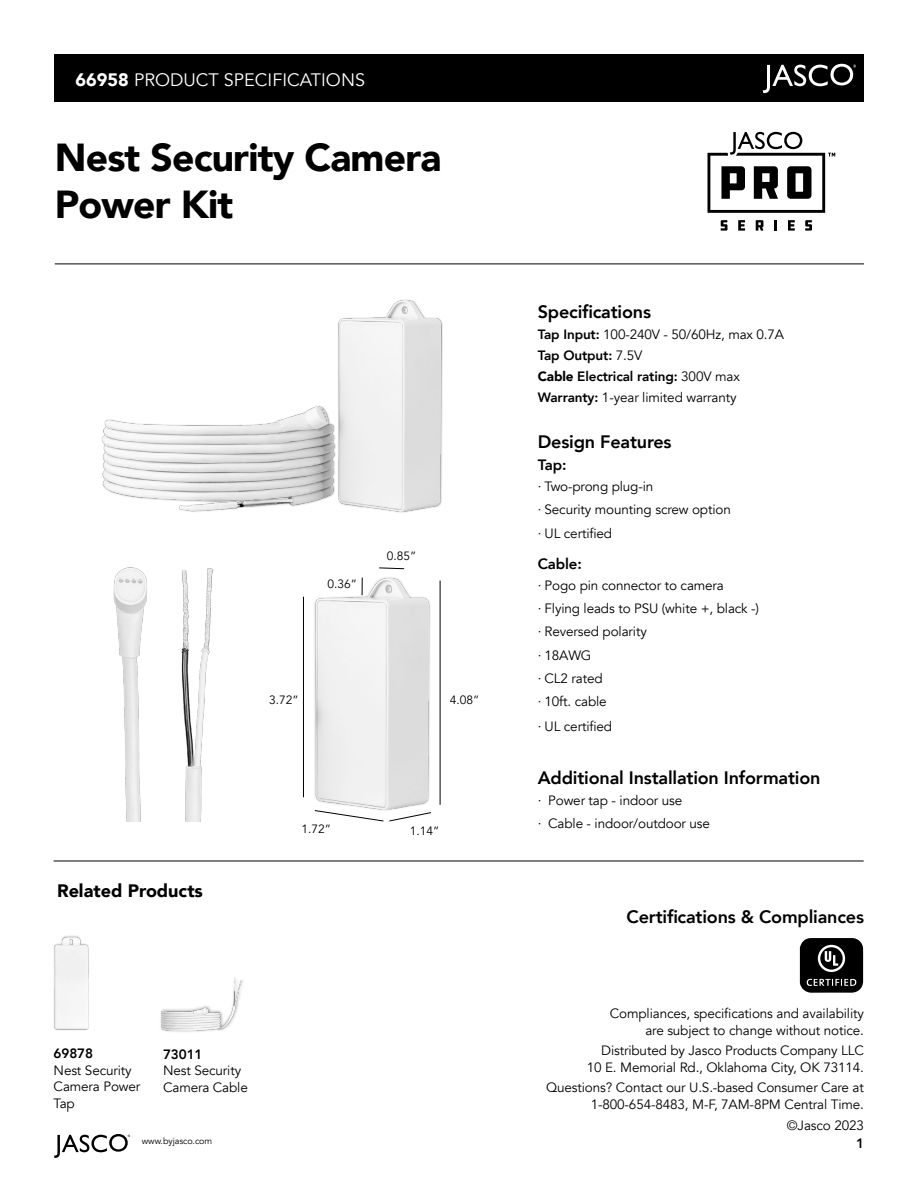
<style>
.page{position:relative;width:918px;height:1188px;background:#fff}
.page>*{position:absolute;margin:0;border:0;box-sizing:border-box;transform-origin:0 0}
.t1{font:900 39px "Avenir";letter-spacing:-.02em;color:#000}
.Body{font:800 18px "Avenir";letter-spacing:-.01em;color:#000}
.t2{font:18px "Avenir";color:#fff}
.t3{font:900 18px "Avenir";color:#000}
.Body-2{font:800 15px "Avenir";letter-spacing:-.01em;color:#000}
.Body-3{font:13.5px/16.5px "Avenir";letter-spacing:-.01em;color:#000;text-align:right}
.Body-4{font:800 13.5px "Avenir";letter-spacing:-.01em;color:#000}
.t4{font:12px "Avenir";color:#000}
.Body-5{font:9px "Avenir";letter-spacing:-.01em;color:#000}
.s1{font-weight:900}
.s2{font-weight:800}
.s3{font-weight:400}
</style>
<div class="page">
<div style="left:55px;top:55px;width:809px;height:47px;background:#000"></div>
<svg style="left:54px;top:1134px;width:76px;height:24px"></svg>
<hr style="left:55px;top:264px;width:809px;height:1px;background:#000">
<svg style="left:763px;top:64px;width:93px;height:29px"></svg>
<hr style="left:54px;top:861px;width:810px;height:1px;background:#000">
<img style="left:103px;top:300px;width:340px;height:212px">
<div style="left:159px;top:976px;width:87px;height:58px;background:#000;opacity:.4"></div>
<img style="left:161px;top:976px;width:82px;height:54px">
<svg style="left:721px;top:220px;width:6px;height:11px"></svg>
<svg style="left:738px;top:220px;width:7px;height:11px"></svg>
<svg style="left:756px;top:220px;width:7px;height:11px"></svg>
<svg style="left:774px;top:220px;width:3px;height:11px"></svg>
<svg style="left:788px;top:220px;width:7px;height:11px"></svg>
<svg style="left:805px;top:220px;width:7px;height:11px"></svg>
<svg style="left:708px;top:132px;width:127px;height:81px"></svg>
<svg style="left:799px;top:938px;width:65px;height:55px;background:#2d2d2d"></svg>
<div style="left:313px;top:576px;width:119px;height:236px;background:#000;opacity:.32"></div>
<img style="left:313px;top:579px;width:118px;height:230px">
<hr style="left:303px;top:597px;width:1px;height:200px;background:#000">
<svg style="left:362px;top:578px;width:1px;height:17px"></svg>
<svg style="left:379px;top:567px;width:26px;height:2px"></svg>
<svg style="left:314px;top:810px;width:117px;height:11px"></svg>
<hr style="left:440px;top:581px;width:1px;height:224px;background:#000">
<div style="left:53px;top:936px;width:37px;height:95px;background:#000;opacity:.32"></div>
<img style="left:55px;top:937px;width:33px;height:93px">
<img style="left:113px;top:567px;width:34px;height:254px">
<img style="left:181px;top:568px;width:33px;height:253px">
<p class="t2" style="left:76px;top:69px;width:291px"><span class="s1">66958</span> PRODUCT SPECIFICATIONS</p>
<p class="t1" style="left:55px;top:124px;width:388px">Nest Security Camera</p>
<p class="t1" style="left:55px;top:171px;width:180px">Power Kit</p>
<p class="t4" style="left:327px;top:576px;width:31px">0.36”</p>
<p class="t4" style="left:387px;top:549px;width:31px">0.85”</p>
<p class="t4" style="left:269px;top:692px;width:31px">3.72”</p>
<p class="t4" style="left:450px;top:692px;width:31px">4.08”</p>
<p class="t3" style="left:57px;top:876px;width:147px">Related Products</p>
<p class="t4" style="left:302px;top:821px;width:31px">1.72”</p>
<p class="t4" style="left:410px;top:824px;width:31px">1.14”</p>
<p class="Body-3" style="left:54px;top:1046px;width:80px;text-align:left"><span class="s2">69878<br></span>Nest Security</p>
<p class="Body-3" style="left:54px;top:1079px;width:88px">Camera Power</p>
<p class="Body-3" style="left:54px;top:1095px;width:23px">Tap</p>
<p class="Body-3" style="left:163px;top:1046px;width:80px;text-align:left"><span class="s2">73011<br></span>Nest Security</p>
<p class="Body-3" style="left:163px;top:1079px;width:86px">Camera Cable</p>
<p class="Body" style="left:538px;top:298px;width:115px">Specifications</p>
<p class="Body-3" style="left:538px;top:327px;width:248px"><span class="s2">Tap Input:</span> 100-240V - 50/60Hz, max 0.7A</p>
<p class="Body-4" style="left:538px;top:345px;width:106px">Tap Output: <span class="s3">7.5V</span></p>
<p class="Body-4" style="left:538px;top:366px;width:204px"><span class="s1">Cable</span> Electrical rating: <span class="s3">300V max</span></p>
<p class="Body-3" style="left:538px;top:389px;width:200px"><span class="s2">Warranty:</span> 1-year limited warranty</p>
<p class="Body" style="left:538px;top:428px;width:135px">Design Features</p>
<p class="Body-2" style="left:538px;top:453px;width:30px">Tap:</p>
<p class="Body-3" style="left:538px;top:479px;width:117px">∙ Two-prong plug-in</p>
<p class="Body-3" style="left:538px;top:502px;width:195px">∙ Security mounting screw option</p>
<p class="Body-3" style="left:538px;top:525px;width:76px">∙ UL certified</p>
<p class="Body-2" style="left:538px;top:552px;width:45px">Cable:</p>
<p class="Body-3" style="left:538px;top:577px;width:188px">∙ Pogo pin connector to camera</p>
<p class="Body-3" style="left:538px;top:601px;width:223px">∙ Flying leads to PSU (white +, black -)</p>
<p class="Body-3" style="left:538px;top:624px;width:111px">∙ Reversed polarity</p>
<p class="Body-3" style="left:538px;top:647px;width:55px">∙ 18AWG</p>
<p class="Body-3" style="left:538px;top:670px;width:66px">∙ CL2 rated</p>
<p class="Body-3" style="left:538px;top:694px;width:70px">∙ 10ft. cable</p>
<p class="Body-3" style="left:538px;top:718px;width:76px">∙ UL certified</p>
<p class="Body" style="left:538px;top:763px;width:284px">Additional Installation Information</p>
<p class="Body-3" style="left:538px;top:792px;width:146px">∙ Power tap - indoor use</p>
<p class="Body-3" style="left:538px;top:815px;width:174px">∙ Cable - indoor/outdoor use</p>
<p class="Body" style="left:627px;top:903px;width:239px">Certifications &amp; Compliances</p>
<p class="Body-3" style="left:610px;top:1005px;width:256px">Compliances, specifications and availability are subject to change without notice.</p>
<p class="Body-3" style="left:587px;top:1043px;width:279px">Distributed by Jasco Products Company LLC<br>10 E. Memorial Rd., Oklahoma City, OK 73114.</p>
<p class="Body-3" style="left:546px;top:1080px;width:319px">Questions? Contact our U.S.-based Consumer Care at<br>1-800-654-8483, M-F, 7AM-8PM Central Time.</p>
<p class="Body-3" style="left:787px;top:1117px;width:79px">©Jasco 2023</p>
<p class="Body-5" style="left:142px;top:1135px;width:72px">www.byjasco.com</p>
<p class="Body-4" style="left:856px;top:1133px;width:9px">1</p>
</div>
